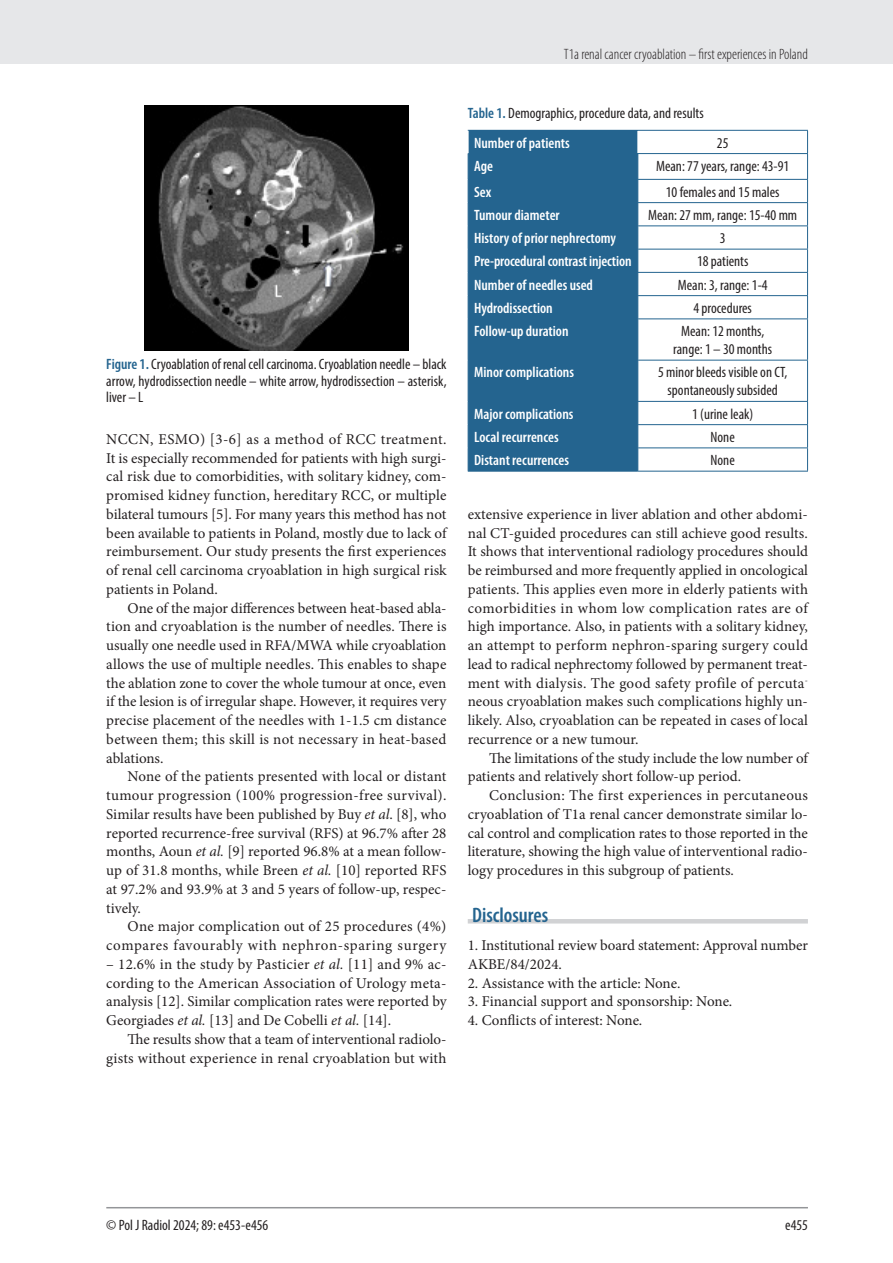
<style>
.page{position:relative;width:893px;height:1263px;background:#fff}
.page>*{position:absolute;margin:0;border:0;box-sizing:border-box;transform-origin:0 0}
.srodtytul_1{font:600 condensed 21px "Myriad Pro";color:#24648f}
.tekst{font:15px/18.8px "Minion Pro";color:#231f20;text-align:justify}
.tekst_bez_wciecia{font:15px/18.8px "Minion Pro";color:#231f20;text-align:justify}
.tabela_tekst{font:condensed 15px/18px "Myriad Pro";color:#231f20;text-align:center}
.tabela_glowka{font:600 condensed 15px "Myriad Pro";color:#fff}
.rycina_podpis{font:condensed 15px/16.5px "Myriad Pro";letter-spacing:.005em;color:#231f20;text-align:justify}
.tekst-2{font:15px/18.8px "Minion Pro";letter-spacing:.03em;color:#231f20;text-align:right}
.t1{font:300 condensed 15px "Myriad Pro";color:#231f20}
.tabela_podpis{font:condensed 15px "Myriad Pro";color:#231f20}
.s1{font-weight:600;color:#24648f}
.s2{font-style:italic}
</style>
<div class="page">
<div style="left:0;top:0;width:893px;height:64px;background:#e6e7e9"></div>
<hr style="left:106px;top:1207px;width:702px;height:1px;background:#939598">
<hr style="left:468px;top:919px;width:340px;height:4px;background:#d1d2d4">
<div style="left:468px;top:130px;width:170px;height:24px;background:#24648f"></div>
<div style="left:469px;top:154px;width:168px;height:317px;background:#24648f"></div>
<hr style="left:468px;top:179px;width:170px;height:1px;background:#24648f">
<hr style="left:638px;top:179px;width:170px;height:1px;background:#24648f">
<hr style="left:468px;top:202px;width:170px;height:1px;background:#24648f">
<hr style="left:638px;top:202px;width:170px;height:1px;background:#24648f">
<hr style="left:468px;top:225px;width:170px;height:1px;background:#24648f">
<hr style="left:638px;top:225px;width:170px;height:1px;background:#24648f">
<hr style="left:468px;top:249px;width:170px;height:1px;background:#24648f">
<hr style="left:638px;top:249px;width:170px;height:1px;background:#24648f">
<hr style="left:468px;top:272px;width:170px;height:1px;background:#24648f">
<hr style="left:638px;top:272px;width:170px;height:1px;background:#24648f">
<hr style="left:468px;top:295px;width:170px;height:1px;background:#24648f">
<hr style="left:638px;top:295px;width:170px;height:1px;background:#24648f">
<svg style="left:637px;top:131px;width:1px;height:187px"></svg>
<hr style="left:468px;top:318px;width:170px;height:1px;background:#24648f">
<hr style="left:638px;top:318px;width:170px;height:1px;background:#24648f">
<hr style="left:637px;top:319px;width:1px;height:41px;background:#24648f">
<hr style="left:468px;top:360px;width:170px;height:1px;background:#24648f">
<hr style="left:638px;top:360px;width:170px;height:1px;background:#24648f">
<hr style="left:637px;top:360px;width:1px;height:41px;background:#24648f">
<hr style="left:468px;top:401px;width:170px;height:1px;background:#24648f">
<hr style="left:638px;top:401px;width:170px;height:1px;background:#24648f">
<svg style="left:637px;top:402px;width:1px;height:69px"></svg>
<hr style="left:468px;top:319px;width:1px;height:41px;background:#24648f">
<hr style="left:807px;top:319px;width:1px;height:41px;background:#24648f">
<hr style="left:468px;top:360px;width:1px;height:41px;background:#24648f">
<hr style="left:807px;top:360px;width:1px;height:41px;background:#24648f">
<hr style="left:468px;top:447px;width:170px;height:1px;background:#24648f">
<hr style="left:638px;top:447px;width:170px;height:1px;background:#24648f">
<hr style="left:468px;top:424px;width:170px;height:1px;background:#24648f">
<hr style="left:638px;top:424px;width:170px;height:1px;background:#24648f">
<svg style="left:468px;top:402px;width:1px;height:69px"></svg>
<svg style="left:807px;top:402px;width:1px;height:69px"></svg>
<hr style="left:468px;top:471px;width:170px;height:1px;background:#24648f">
<hr style="left:638px;top:471px;width:170px;height:1px;background:#24648f">
<hr style="left:638px;top:130px;width:170px;height:1px;background:#24648f">
<hr style="left:468px;top:153px;width:170px;height:1px;background:#24648f">
<hr style="left:638px;top:153px;width:170px;height:1px;background:#24648f">
<svg style="left:468px;top:131px;width:1px;height:187px"></svg>
<svg style="left:807px;top:131px;width:1px;height:187px"></svg>
<img style="left:144px;top:105px;width:264px;height:245px">
<p class="rycina_podpis" style="left:106px;top:356px;width:342px"><span class="s1">Figure 1.</span> Cryoablation of renal cell carcinoma. Cryoablation needle – black arrow, hydrodissection needle – white arrow, hydrodissection – asterisk, liver – L</p>
<p class="tekst_bez_wciecia" style="left:106px;top:430px;width:342px">NCCN, ESMO) [3-6] as a method of RCC treatment.<br>It is especially recommended for patients with high surgi&shy;cal risk due to comorbidities, with solitary kidney, com&shy;promised kidney function, hereditary RCC, or multiple bilateral tumours [5]. For many years this method has not been available to patients in Poland, mostly due to lack of reimbursement. Our study presents the first experiences of renal cell carcinoma cryoablation in high surgical risk patients in Poland.</p>
<p class="tekst" style="left:106px;top:598px;width:342px;text-indent:21px">One of the major differences between heat-based abla&shy;tion and cryoablation is the number of needles. There is usually one needle used in RFA/MWA while cryoablation allows the use of multiple needles. This enables to shape the ablation zone to cover the whole tumour at once, even if the lesion is of irregular shape. However, it requires very precise placement of the needles with 1-1.5 cm distance between them; this skill is not necessary in heat-based ablations.</p>
<p class="tekst" style="left:106px;top:767px;width:342px;text-indent:21px">None of the patients presented with local or distant tumour progression (100% progression-free survival).<br>Similar results have been published by Buy <span class="s2">et al</span>. [8], who reported recurrence-free survival (RFS) at 96.7% after 28 months, Aoun <span class="s2">et al.</span> [9] reported 96.8% at a mean follow&shy;up of 31.8 months, while Breen <span class="s2">et al.</span> [10] reported RFS at 97.2% and 93.9% at 3 and 5 years of follow-up, respec&shy;tively.</p>
<p class="tekst-2" style="left:106px;top:917px;width:342px">One major complication out of 25 procedures (4%) compares favourably with nephron-sparing surgery</p>
<p class="tekst" style="left:106px;top:955px;width:342px">– 12.6% in the study by Pasticier <span class="s2">et al.</span> [11] and 9% ac&shy;cording to the American Association of Urology meta&shy;analysis [12]. Similar complication rates were reported by Georgiades <span class="s2">et al.</span> [13] and De Cobelli <span class="s2">et al.</span> [14].</p>
<p class="tekst" style="left:106px;top:1030px;width:342px;text-align:right">The results show that a team of interventional radiolo&shy;gists without experience in renal cryoablation but with</p>
<p class="t1" style="left:564px;top:45px;width:246px">T1a renal cancer cryoablation – first experiences in Poland</p>
<p class="tabela_podpis" style="left:468px;top:104px;width:237px"><span class="s1">Table 1.</span> Demographics, procedure data, and results</p>
<p class="tabela_glowka" style="left:474px;top:133px;width:97px">Number of patients</p>
<p class="tabela_tekst" style="left:717px;top:133px;width:13px">25</p>
<p class="tabela_glowka" style="left:474px;top:157px;width:20px">Age</p>
<p class="tabela_tekst" style="left:656px;top:157px;width:135px">Mean: 77 years, range: 43-91</p>
<p class="tabela_glowka" style="left:474px;top:182px;width:19px">Sex</p>
<p class="tabela_tekst" style="left:666px;top:182px;width:115px">10 females and 15 males</p>
<p class="tabela_glowka" style="left:474px;top:206px;width:87px">Tumour diameter</p>
<p class="tabela_tekst" style="left:648px;top:206px;width:151px">Mean: 27 mm, range: 15-40 mm</p>
<p class="tabela_glowka" style="left:474px;top:229px;width:144px">History of prior nephrectomy</p>
<p class="tabela_tekst" style="left:720px;top:229px;width:7px">3</p>
<p class="tabela_glowka" style="left:474px;top:252px;width:159px">Pre-procedural contrast injection</p>
<p class="tabela_tekst" style="left:697px;top:252px;width:53px">18 patients</p>
<p class="tabela_glowka" style="left:474px;top:275px;width:120px">Number of needles used</p>
<p class="tabela_tekst" style="left:678px;top:275px;width:91px">Mean: 3, range: 1-4</p>
<p class="tabela_glowka" style="left:474px;top:299px;width:80px">Hydrodissection</p>
<p class="tabela_tekst" style="left:693px;top:299px;width:60px">4 procedures</p>
<p class="tabela_glowka" style="left:474px;top:322px;width:96px">Follow-up duration</p>
<p class="tabela_tekst" style="left:673px;top:322px;width:101px">Mean: 12 months, range: 1 – 30 months</p>
<p class="tabela_glowka" style="left:474px;top:363px;width:101px">Minor complications</p>
<p class="tabela_tekst" style="left:658px;top:363px;width:131px">5 minor bleeds visible on CT, spontaneously subsided</p>
<p class="tabela_glowka" style="left:474px;top:404px;width:101px">Major complications</p>
<p class="tabela_tekst" style="left:692px;top:404px;width:63px">1 (urine leak)</p>
<p class="tabela_glowka" style="left:474px;top:428px;width:86px">Local recurrences</p>
<p class="tabela_tekst" style="left:711px;top:428px;width:26px">None</p>
<p class="tabela_glowka" style="left:474px;top:451px;width:96px">Distant recurrences</p>
<p class="tabela_tekst" style="left:711px;top:451px;width:26px">None</p>
<p class="tekst" style="left:468px;top:505px;width:342px">extensive experience in liver ablation and other abdomi&shy;nal CT-guided procedures can still achieve good results.<br>It shows that interventional radiology procedures should be reimbursed and more frequently applied in oncological patients. This applies even more in elderly patients with comorbidities in whom low complication rates are of high importance. Also, in patients with a solitary kidney, an attempt to perform nephron-sparing surgery could lead to radical nephrectomy followed by permanent treat&shy;ment with dialysis. The good safety profile of percuta&shy;neous cryoablation makes such complications highly un&shy;likely. Also, cryoablation can be repeated in cases of local recurrence or a new tumour.</p>
<p class="tekst" style="left:468px;top:748px;width:342px;text-indent:21px">The limitations of the study include the low number of patients and relatively short follow-up period.</p>
<p class="tekst" style="left:468px;top:786px;width:342px;text-indent:21px">Conclusion: The first experiences in percutaneous cryoablation of T1a renal cancer demonstrate similar lo&shy;cal control and complication rates to those reported in the literature, showing the high value of interventional radio&shy;logy procedures in this subgroup of patients.</p>
<p class="srodtytul_1" style="left:472px;top:902px;width:78px">Disclosures</p>
<p class="tekst" style="left:468px;top:936px;width:342px">1. Institutional review board statement: Approval number<br>AKBE/84/2024.</p>
<p class="tekst" style="left:468px;top:973px;width:214px">2. Assistance with the article: None.</p>
<p class="tekst" style="left:468px;top:992px;width:266px">3. Financial support and sponsorship: None.</p>
<p class="tekst" style="left:468px;top:1011px;width:176px">4. Conflicts of interest: None.</p>
<p class="tabela_tekst" style="left:106px;top:1216px;width:164px">© Pol J Radiol 2024; 89: e453-e456</p>
<p class="tabela_tekst" style="left:785px;top:1216px;width:24px">e455</p>
</div>
